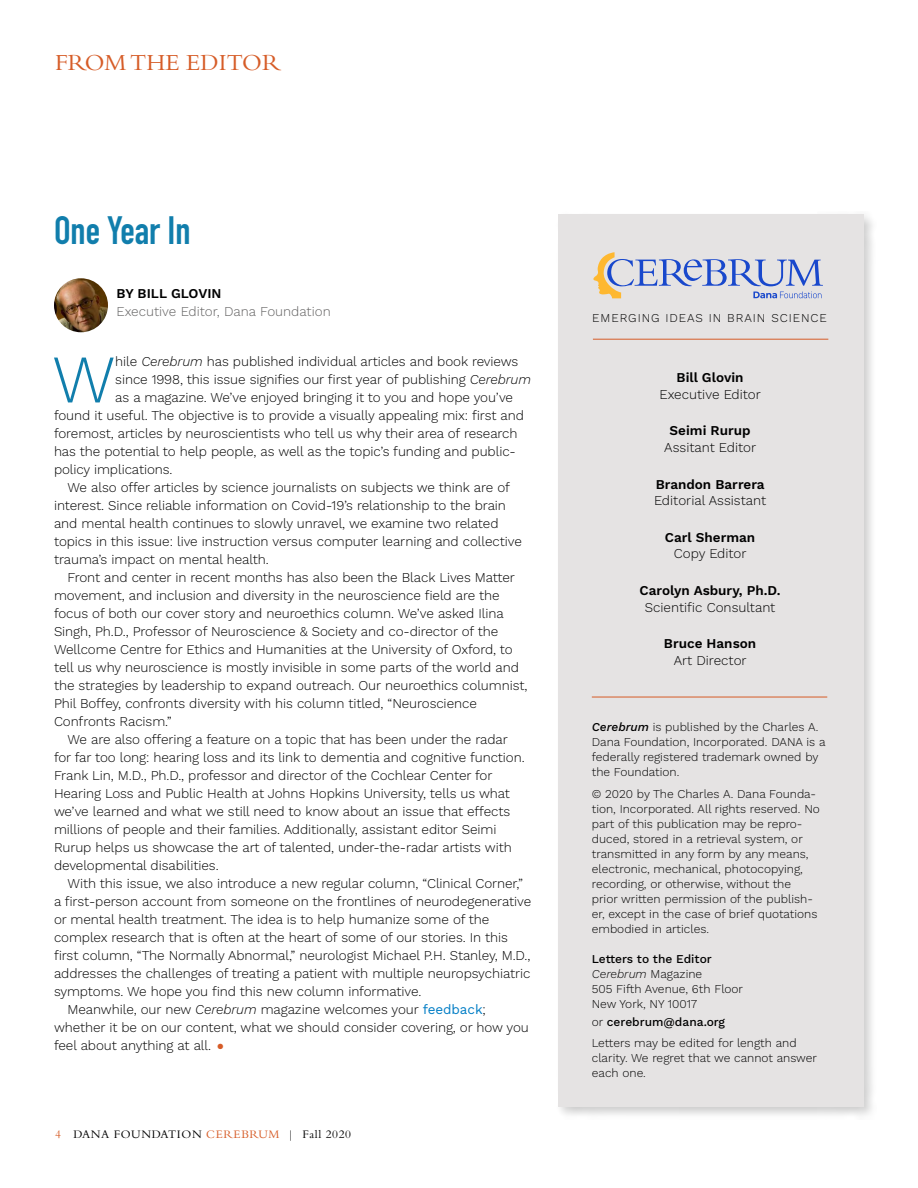
<style>
.page{position:relative;width:918px;height:1188px;background:#fff}
.page>*{position:absolute;margin:0;border:0;box-sizing:border-box;transform-origin:0 0}
.t1{font:300 68.1px "Work Sans";color:#117eac}
.t2{font:700 39px "DIN Condensed";color:#117eac}
.t3{font:24px "Bembo";color:#d65c27}
.t4{font:300 13.5px "Work Sans";letter-spacing:-.005em;color:#000}
.t5{font:600 13.5px "Work Sans";color:#000}
.t6{font:300 13.5px "Work Sans";color:#626161}
.t7{font:300 12px/15px "Work Sans";color:#000}
.t8{font:12px "Bembo";letter-spacing:.05em;color:#000}
.t9{font:300 12px "Work Sans";letter-spacing:.08em;color:#000}
.s1{font-style:italic}
.s2{font-weight:400;color:#007dc5}
.s3{color:#fff}
.s4{color:#d65c27}
.s5{font-weight:500;font-style:italic}
.s6{font-weight:500}
</style>
<div class="page">
<div style="left:555px;top:212px;width:322px;height:908px;background:#000;opacity:.19"></div>
<div style="left:558px;top:215px;width:306px;height:892px;background:#e5e3e3"></div>
<svg style="left:593px;top:252px;width:230px;height:46px"></svg>
<img style="left:54px;top:278px;width:54px;height:54px;border-radius:27px">
<hr style="left:592px;top:697px;width:235px;height:1px;background:#d65c27">
<hr style="left:593px;top:339px;width:235px;height:1px;background:#d65c27">
<h3 class="t3" style="left:55px;top:48px;width:228px">FROM THE EDITOR</h3>
<h2 class="t2" style="left:54px;top:204px;width:138px">One Year In</h2>
<p class="t5" style="left:116px;top:283px;width:107px">BY BILL GLOVIN</p>
<p class="t6" style="left:116px;top:302px;width:216px">Executive Editor, Dana Foundation</p>
<h1 class="t1" style="left:52px;top:329px;width:65px">W</h1>
<p class="t4" style="left:115px;top:352px;width:405px">hile <span class="s1">Cerebrum</span> has published individual articles and book reviews</p>
<p class="t4" style="left:115px;top:370px;width:417px">since 1998, this issue signifies our first year of publishing <span class="s1">Cerebrum</span></p>
<p class="t4" style="left:115px;top:388px;width:399px">as a magazine. We’ve enjoyed bringing it to you and hope you’ve</p>
<p class="t4" style="left:54px;top:406px;width:471px">found it useful. The objective is to provide a visually appealing mix: first and</p>
<p class="t4" style="left:54px;top:424px;width:465px">foremost, articles by neuroscientists who tell us why their area of research</p>
<p class="t4" style="left:54px;top:442px;width:463px">has the potential to help people, as well as the topic’s funding and public-</p>
<p class="t4" style="left:54px;top:460px;width:120px">policy implications.</p>
<p class="t4" style="left:68px;top:478px;width:444px">We also offer articles by science journalists on subjects we think are of</p>
<p class="t4" style="left:54px;top:496px;width:454px">interest. Since reliable information on Covid-19’s relationship to the brain</p>
<p class="t4" style="left:54px;top:514px;width:446px">and mental health continues to slowly unravel, we examine two related</p>
<p class="t4" style="left:54px;top:532px;width:469px">topics in this issue: live instruction versus computer learning and collective</p>
<p class="t4" style="left:54px;top:550px;width:216px">trauma’s impact on mental health.</p>
<p class="t4" style="left:68px;top:568px;width:449px">Front and center in recent months has also been the Black Lives Matter</p>
<p class="t4" style="left:54px;top:586px;width:447px">movement, and inclusion and diversity in the neuroscience field are the</p>
<p class="t4" style="left:54px;top:604px;width:451px">focus of both our cover story and neuroethics column. We’ve asked Ilina</p>
<p class="t4" style="left:54px;top:622px;width:446px">Singh, Ph.D., Professor of Neuroscience &amp; Society and co-director of the</p>
<p class="t4" style="left:54px;top:640px;width:460px">Wellcome Centre for Ethics and Humanities at the University of Oxford, to</p>
<p class="t4" style="left:54px;top:658px;width:466px">tell us why neuroscience is mostly invisible in some parts of the world and</p>
<p class="t4" style="left:54px;top:676px;width:475px">the strategies by leadership to expand outreach. Our neuroethics columnist,</p>
<p class="t4" style="left:54px;top:694px;width:424px">Phil Boffey, confronts diversity with his column titled, “Neuroscience</p>
<p class="t4" style="left:54px;top:712px;width:119px">Confronts Racism.”</p>
<p class="t4" style="left:68px;top:730px;width:442px">We are also offering a feature on a topic that has been under the radar</p>
<p class="t4" style="left:54px;top:748px;width:472px">for far too long: hearing loss and its link to dementia and cognitive function.</p>
<p class="t4" style="left:54px;top:766px;width:440px">Frank Lin, M.D., Ph.D., professor and director of the Cochlear Center for</p>
<p class="t4" style="left:54px;top:784px;width:458px">Hearing Loss and Public Health at Johns Hopkins University, tells us what</p>
<p class="t4" style="left:54px;top:802px;width:458px">we’ve learned and what we still need to know about an issue that effects</p>
<p class="t4" style="left:54px;top:820px;width:444px">millions of people and their families. Additionally, assistant editor Seimi</p>
<p class="t4" style="left:54px;top:838px;width:459px">Rurup helps us showcase the art of talented, under-the-radar artists with</p>
<p class="t4" style="left:54px;top:856px;width:166px">developmental disabilities.</p>
<p class="t4" style="left:68px;top:874px;width:457px">With this issue, we also introduce a new regular column, “Clinical Corner,”</p>
<p class="t4" style="left:54px;top:892px;width:479px">a first-person account from someone on the frontlines of neurodegenerative</p>
<p class="t4" style="left:54px;top:910px;width:437px">or mental health treatment. The idea is to help humanize some of the</p>
<p class="t4" style="left:54px;top:928px;width:455px">complex research that is often at the heart of some of our stories. In this</p>
<p class="t4" style="left:54px;top:946px;width:478px">first column, “The Normally Abnormal,” neurologist Michael P.H. Stanley, M.D.,</p>
<p class="t4" style="left:54px;top:964px;width:478px">addresses the challenges of treating a patient with multiple neuropsychiatric</p>
<p class="t4" style="left:54px;top:982px;width:369px">symptoms. We hope you find this new column informative.</p>
<p class="t4" style="left:68px;top:1000px;width:420px">Meanwhile, our new <span class="s1">Cerebrum</span> magazine welcomes your <span class="s2">feedback</span>;</p>
<p class="t4" style="left:54px;top:1018px;width:476px">whether it be on our content, what we should consider covering, or how you</p>
<p class="t4" style="left:54px;top:1036px;width:171px">feel about anything at all.<span class="s3">.</span> <span class="s4">●</span></p>
<p class="t8" style="left:55px;top:1127px;width:297px"><span class="s4">4</span> DANA FOUNDATION <span class="s4">CEREBRUM</span> | Fall 2020</p>
<p class="t9" style="left:592px;top:309px;width:236px">EMERGING IDEAS IN BRAIN SCIENCE</p>
<p class="t5" style="left:677px;top:367px;width:68px">Bill Glovin</p>
<p class="t4" style="left:660px;top:384px;width:103px">Executive Editor</p>
<p class="t5" style="left:670px;top:421px;width:82px">Seimi Rurup</p>
<p class="t4" style="left:664px;top:437px;width:93px">Assitant Editor</p>
<p class="t5" style="left:656px;top:474px;width:111px">Brandon Barrera</p>
<p class="t4" style="left:654px;top:491px;width:114px">Editorial Assistant</p>
<p class="t5" style="left:665px;top:527px;width:92px">Carl Sherman</p>
<p class="t4" style="left:674px;top:544px;width:74px">Copy Editor</p>
<p class="t5" style="left:640px;top:580px;width:143px">Carolyn Asbury, Ph.D.</p>
<p class="t4" style="left:645px;top:597px;width:132px">Scientific Consultant</p>
<p class="t5" style="left:664px;top:634px;width:94px">Bruce Hanson</p>
<p class="t4" style="left:674px;top:650px;width:74px">Art Director</p>
<p class="t7" style="left:592px;top:719px;width:235px"><span class="s5">Cerebrum</span> is published by the Charles A.<br>Dana Foundation, Incorporated. DANA is a federally registered trademark owned by the Foundation.</p>
<p class="t7" style="left:592px;top:786px;width:229px">© 2020 by The Charles A. Dana Founda&shy;tion, Incorporated. All rights reserved. No part of this publication may be repro&shy;duced, stored in a retrieval system, or transmitted in any form by any means, electronic, mechanical, photocopying, recording, or otherwise, without the prior written permission of the publish&shy;er, except in the case of brief quotations embodied in articles.</p>
<p class="t7" style="left:592px;top:951px;width:153px"><span class="s6">Letters to the Editor<br></span><span class="s1">Cerebrum</span> Magazine<br>505 Fifth Avenue, 6th Floor<br>New York, NY 10017</p>
<p class="t7" style="left:592px;top:1011px;width:206px;line-height:21px">or <span class="s6">cerebrum@dana.org<br></span>Letters may be edited for length and</p>
<p class="t7" style="left:592px;top:1050px;width:227px">clarity. We regret that we cannot answer each one.</p>
</div>
